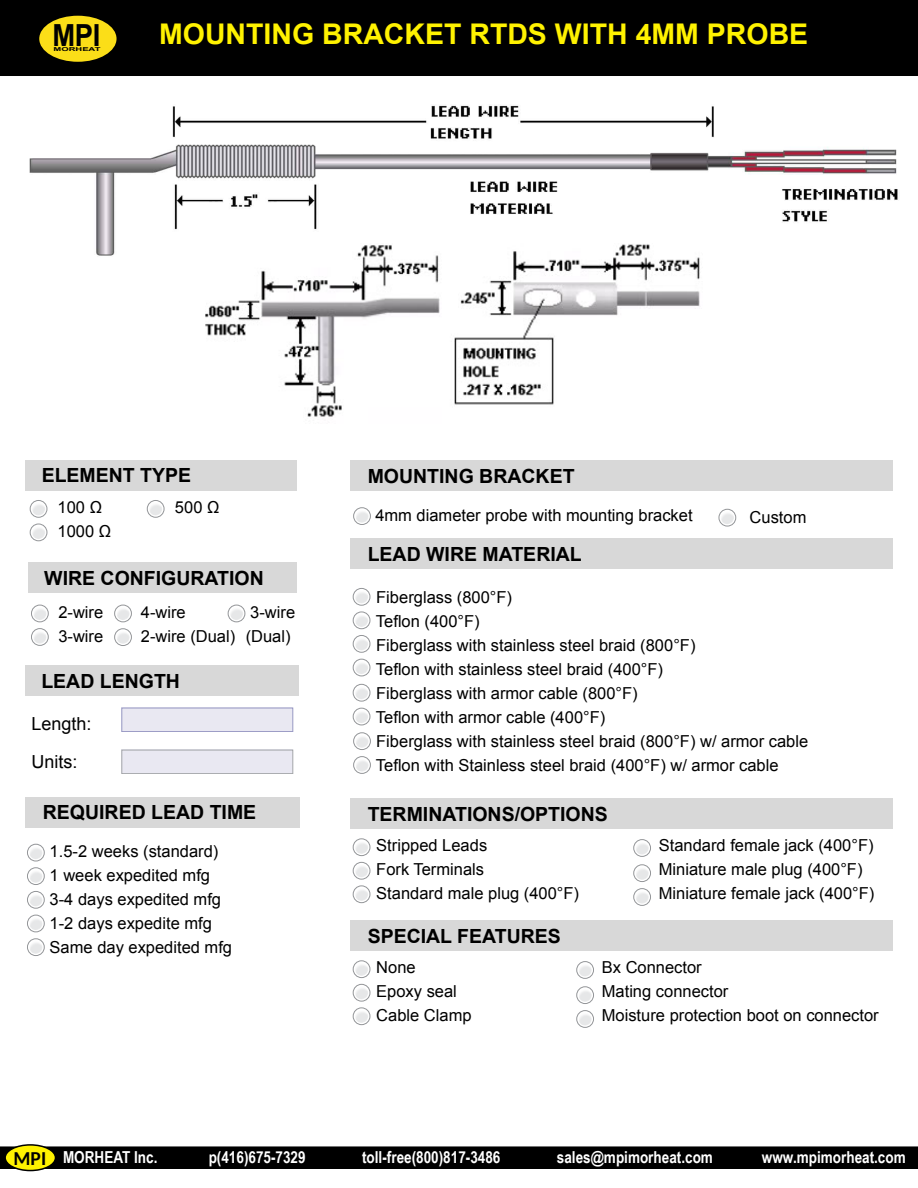
<style>
.page{position:relative;width:918px;height:1188px;background:#fff}
.page>*{position:absolute;margin:0;border:0;box-sizing:border-box;transform-origin:0 0}
.t1{font:700 30.45px "Arial";color:#000;scale:.9 1}
.t2{font:700 28.5px "Arial";color:#fff200}
.t3{font:700 19.5px "Arial";color:#000}
.t4{font:18px/37.5px "Arial";color:#000}
.t5{font:16.5px/24px "Arial";color:#000}
.t6{font:700 16.5px "Arial Narrow";color:#fff}
.t7{font:700 5.4px "Arial";color:#000;scale:1.74 1}
.s1{font-family:"Carlito";font-size:19.5px;color:#000}
</style>
<div class="page">
<div style="left:0;top:0;width:918px;height:76px;background:#000"></div>
<div style="left:39px;top:16px;width:78px;height:46px;background:#fbde18;border-radius:50%"></div>
<div style="left:350px;top:460px;width:543px;height:31px;background:#d8d8d8"></div>
<div style="left:350px;top:538px;width:543px;height:31px;background:#d8d8d8"></div>
<div style="left:28px;top:563px;width:269px;height:30px;background:#d8d8d8"></div>
<div style="left:25px;top:460px;width:272px;height:30px;background:#d8d8d8"></div>
<div style="left:25px;top:665px;width:273px;height:31px;background:#d8d8d8"></div>
<div style="left:25px;top:797px;width:275px;height:30px;background:#d8d8d8"></div>
<div style="left:350px;top:798px;width:543px;height:31px;background:#d8d8d8"></div>
<div style="left:350px;top:920px;width:543px;height:31px;background:#d8d8d8"></div>
<img style="left:29px;top:105px;width:869px;height:151px">
<img style="left:197px;top:236px;width:512px;height:181px">
<svg style="left:355px;top:509px;width:14px;height:14px"></svg>
<div style="left:353px;top:507px;width:18px;height:18px;border:1px solid #939598;border-radius:50%"></div>
<svg style="left:355px;top:614px;width:13px;height:13px"></svg>
<div style="left:353px;top:612px;width:17px;height:17px;border:1px solid #939598;border-radius:50%"></div>
<svg style="left:355px;top:637px;width:13px;height:14px"></svg>
<div style="left:353px;top:635px;width:17px;height:18px;border:1px solid #939598;border-radius:50%"></div>
<svg style="left:355px;top:661px;width:13px;height:13px"></svg>
<div style="left:353px;top:659px;width:17px;height:17px;border:1px solid #939598;border-radius:50%"></div>
<svg style="left:355px;top:686px;width:13px;height:13px"></svg>
<div style="left:353px;top:684px;width:17px;height:18px;border:1px solid #939598;border-radius:50%"></div>
<svg style="left:355px;top:590px;width:13px;height:13px"></svg>
<div style="left:353px;top:588px;width:17px;height:18px;border:1px solid #939598;border-radius:50%"></div>
<svg style="left:355px;top:710px;width:13px;height:13px"></svg>
<div style="left:353px;top:708px;width:17px;height:17px;border:1px solid #939598;border-radius:50%"></div>
<svg style="left:355px;top:864px;width:13px;height:13px"></svg>
<div style="left:353px;top:862px;width:17px;height:18px;border:1px solid #939598;border-radius:50%"></div>
<svg style="left:355px;top:888px;width:13px;height:13px"></svg>
<div style="left:353px;top:885px;width:17px;height:18px;border:1px solid #939598;border-radius:50%"></div>
<svg style="left:635px;top:841px;width:14px;height:14px"></svg>
<div style="left:633px;top:839px;width:18px;height:18px;border:1px solid #939598;border-radius:50%"></div>
<svg style="left:635px;top:867px;width:14px;height:13px"></svg>
<div style="left:633px;top:864px;width:18px;height:18px;border:1px solid #939598;border-radius:50%"></div>
<svg style="left:355px;top:841px;width:13px;height:13px"></svg>
<div style="left:353px;top:838px;width:17px;height:18px;border:1px solid #939598;border-radius:50%"></div>
<svg style="left:635px;top:890px;width:14px;height:14px"></svg>
<div style="left:633px;top:888px;width:18px;height:18px;border:1px solid #939598;border-radius:50%"></div>
<svg style="left:33px;top:607px;width:14px;height:13px"></svg>
<div style="left:31px;top:605px;width:18px;height:17px;border:1px solid #939598;border-radius:50%"></div>
<svg style="left:33px;top:630px;width:14px;height:14px"></svg>
<div style="left:31px;top:628px;width:18px;height:18px;border:1px solid #939598;border-radius:50%"></div>
<svg style="left:116px;top:607px;width:14px;height:13px"></svg>
<div style="left:114px;top:605px;width:18px;height:17px;border:1px solid #939598;border-radius:50%"></div>
<svg style="left:116px;top:631px;width:14px;height:13px"></svg>
<div style="left:114px;top:628px;width:18px;height:18px;border:1px solid #939598;border-radius:50%"></div>
<svg style="left:230px;top:607px;width:13px;height:13px"></svg>
<div style="left:228px;top:605px;width:17px;height:17px;border:1px solid #939598;border-radius:50%"></div>
<svg style="left:32px;top:502px;width:13px;height:14px"></svg>
<div style="left:30px;top:500px;width:17px;height:18px;border:1px solid #939598;border-radius:50%"></div>
<svg style="left:32px;top:526px;width:13px;height:13px"></svg>
<div style="left:30px;top:524px;width:17px;height:17px;border:1px solid #939598;border-radius:50%"></div>
<svg style="left:149px;top:502px;width:13px;height:14px"></svg>
<div style="left:147px;top:500px;width:17px;height:18px;border:1px solid #939598;border-radius:50%"></div>
<div style="left:121px;top:708px;width:172px;height:24px;background:#e9e8f2"></div>
<div style="left:121px;top:708px;width:172px;height:24px;border:1px solid #999ac4"></div>
<div style="left:121px;top:750px;width:172px;height:24px;background:#e9e8f2"></div>
<div style="left:121px;top:750px;width:172px;height:24px;border:1px solid #a5a7aa"></div>
<svg style="left:29px;top:846px;width:14px;height:13px"></svg>
<div style="left:27px;top:844px;width:18px;height:17px;border:1px solid #939598;border-radius:50%"></div>
<svg style="left:29px;top:870px;width:14px;height:13px"></svg>
<div style="left:27px;top:867px;width:18px;height:18px;border:1px solid #939598;border-radius:50%"></div>
<svg style="left:29px;top:893px;width:14px;height:13px"></svg>
<div style="left:27px;top:891px;width:18px;height:18px;border:1px solid #939598;border-radius:50%"></div>
<svg style="left:29px;top:917px;width:14px;height:13px"></svg>
<div style="left:27px;top:915px;width:18px;height:17px;border:1px solid #939598;border-radius:50%"></div>
<svg style="left:29px;top:941px;width:14px;height:13px"></svg>
<div style="left:27px;top:938px;width:18px;height:18px;border:1px solid #939598;border-radius:50%"></div>
<svg style="left:355px;top:986px;width:13px;height:13px"></svg>
<div style="left:353px;top:984px;width:17px;height:18px;border:1px solid #939598;border-radius:50%"></div>
<svg style="left:355px;top:1010px;width:13px;height:13px"></svg>
<div style="left:353px;top:1007px;width:17px;height:18px;border:1px solid #939598;border-radius:50%"></div>
<svg style="left:578px;top:963px;width:14px;height:14px"></svg>
<div style="left:576px;top:961px;width:18px;height:18px;border:1px solid #939598;border-radius:50%"></div>
<svg style="left:578px;top:989px;width:14px;height:13px"></svg>
<div style="left:576px;top:986px;width:18px;height:18px;border:1px solid #939598;border-radius:50%"></div>
<svg style="left:355px;top:963px;width:13px;height:13px"></svg>
<div style="left:353px;top:960px;width:17px;height:18px;border:1px solid #939598;border-radius:50%"></div>
<svg style="left:578px;top:1012px;width:14px;height:14px"></svg>
<div style="left:576px;top:1010px;width:18px;height:18px;border:1px solid #939598;border-radius:50%"></div>
<svg style="left:355px;top:735px;width:14px;height:13px"></svg>
<div style="left:353px;top:732px;width:18px;height:18px;border:1px solid #939598;border-radius:50%"></div>
<svg style="left:355px;top:758px;width:14px;height:14px"></svg>
<div style="left:353px;top:756px;width:18px;height:18px;border:1px solid #939598;border-radius:50%"></div>
<svg style="left:721px;top:511px;width:13px;height:13px"></svg>
<div style="left:719px;top:509px;width:17px;height:17px;border:1px solid #939598;border-radius:50%"></div>
<div style="left:0;top:1146px;width:918px;height:23px;background:#000"></div>
<div style="left:5px;top:1145px;width:50px;height:26px;background:#fff200;border-radius:50%"></div>
<div style="left:4px;top:1144px;width:52px;height:27px;border:2px solid #000;border-radius:50%"></div>
<h1 class="t1" style="left:53px;top:15px;width:55px">MPI</h1>
<p class="t7" style="left:54px;top:46px;width:28px">MORHEAT</p>
<h2 class="t2" style="left:159px;top:15px;width:651px">MOUNTING BRACKET RTDS WITH 4MM PROBE</h2>
<p class="t3" style="left:42px;top:462px;width:151px">ELEMENT TYPE</p>
<p class="t5" style="left:58px;top:496px;width:55px">100 Ω<br>1000 Ω</p>
<p class="t5" style="left:175px;top:496px;width:46px">500 Ω</p>
<p class="t3" style="left:368px;top:463px;width:208px">MOUNTING BRACKET</p>
<p class="t5" style="left:375px;top:504px;width:319px">4mm diameter probe with mounting bracket</p>
<p class="t3" style="left:368px;top:541px;width:216px">LEAD WIRE MATERIAL</p>
<p class="t5" style="left:376px;top:585px;width:434px">Fiberglass (800°F)<br>Teflon (400°F)<br>Fiberglass with stainless steel braid (800°F)<br>Teflon with stainless steel braid (400°F)<br>Fiberglass with armor cable (800°F)<br>Teflon with armor cable (400°F)<br>Fiberglass with stainless steel braid (800°F) w/ armor cable Teflon with Stainless steel braid (400°F) w/ armor cable</p>
<p class="t5" style="left:750px;top:505px;width:58px">Custom</p>
<p class="t3" style="left:44px;top:565px;width:221px">WIRE CONFIGURATION</p>
<p class="t5" style="left:58px;top:600px;width:46px">2-wire<br>3-wire</p>
<p class="t5" style="left:141px;top:600px;width:96px">4-wire<br>2-wire (Dual)</p>
<p class="t5" style="left:246px;top:600px;width:51px">3-wire (Dual)</p>
<p class="t3" style="left:41px;top:668px;width:140px">LEAD LENGTH</p>
<p class="t4" style="left:32px;top:705px;width:62px">Length:<br>Units:</p>
<p class="t3" style="left:43px;top:799px;width:215px">REQUIRED LEAD TIME</p>
<p class="t5" style="left:50px;top:839px;width:184px">1.5-2 weeks (standard)<br>1 week expedited mfg<br>3-4 days expedited mfg<br>1-2 days expedite mfg<br>Same day expedited mfg</p>
<p class="t5" style="left:659px;top:833px;width:217px">Standard female jack (400°F)<br>Miniature male plug (400°F)<br>Miniature female jack (400°F)</p>
<p class="t3" style="left:368px;top:801px;width:242px">TERMINATIONS/OPTIONS</p>
<p class="t5" style="left:376px;top:833px;width:204px">Stripped Leads<br>Fork Terminals<br>Standard male plug (400°F)</p>
<p class="t3" style="left:368px;top:923px;width:195px">SPECIAL FEATURES</p>
<p class="t5" style="left:376px;top:955px;width:97px">None<br>Epoxy seal<br>Cable Clamp</p>
<p class="t5" style="left:602px;top:955px;width:278px">Bx Connector<br>Mating connector<br>Moisture protection boot on connector</p>
<p class="t6" style="left:14px;top:1145px;width:145px"><span class="s1">MPI</span> MORHEAT Inc.</p>
<p class="t6" style="left:209px;top:1145px;width:99px">p(416)675-7329</p>
<p class="t6" style="left:362px;top:1145px;width:140px">toll-free(800)817-3486</p>
<p class="t6" style="left:557px;top:1145px;width:158px">sales@mpimorheat.com</p>
<p class="t6" style="left:762px;top:1145px;width:145px">www.mpimorheat.com</p>
</div>
